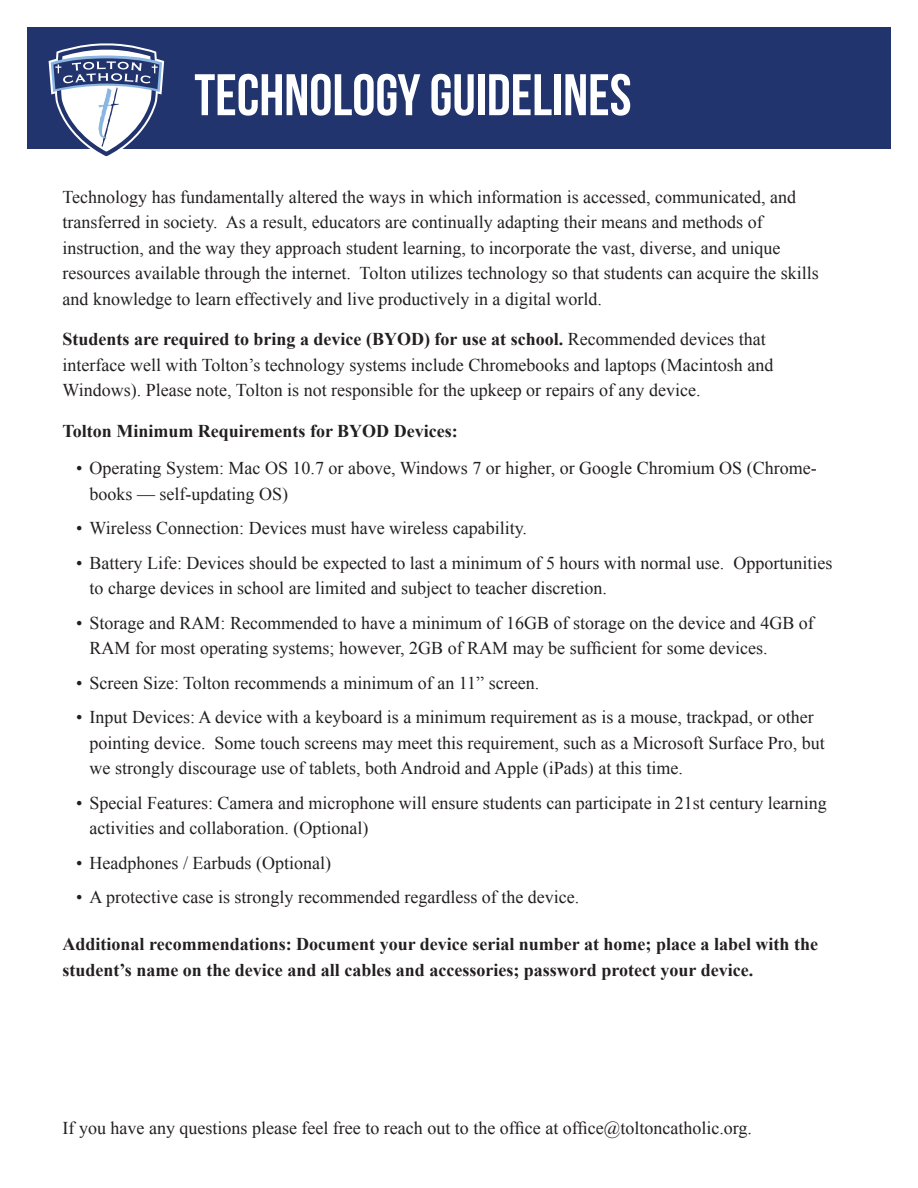
<style>
.page{position:relative;width:918px;height:1188px;background:#fff}
.page>*{position:absolute;margin:0;border:0;box-sizing:border-box;transform-origin:0 0}
.t1{font:700 58.5px "Bebas Neue";color:#fff}
.t2{font:18px/25.5px "Times New Roman";color:#231f20}
.t3{font:700 18px/25.5px "Times New Roman";color:#231f20}
.s1{font-weight:700}
</style>
<div class="page">
<div style="left:27px;top:27px;width:864px;height:121px;background:#22346d"></div>
<svg style="left:49px;top:43px;width:115px;height:114px"></svg>
<h1 class="t1" style="left:194px;top:63px;width:439px">TECHNOLOGY GUIDELINES</h1>
<p class="t2" style="left:63px;top:184px;width:758px">Technology has fundamentally altered the ways in which information is accessed, communicated, and transferred in society. As a result, educators are continually adapting their means and methods of instruction, and the way they approach student learning, to incorporate the vast, diverse, and unique resources available through the internet. Tolton utilizes technology so that students can acquire the skills and knowledge to learn effectively and live productively in a digital world.</p>
<p class="t2" style="left:63px;top:326px;width:712px"><span class="s1">Students are required to bring a device (BYOD) for use at school.</span> Recommended devices that interface well with Tolton’s technology systems include Chromebooks and laptops (Macintosh and<br>Windows). Please note, Tolton is not responsible for the upkeep or repairs of any device.</p>
<p class="t3" style="left:63px;top:417px;width:397px">Tolton Minimum Requirements for BYOD Devices:</p>
<p class="t2" style="left:90px;top:455px;width:729px;text-indent:-14px">• Operating System: Mac OS 10.7 or above, Windows 7 or higher, or Google Chromium OS (Chrome&shy;books — self-updating OS)</p>
<p class="t2" style="left:76px;top:515px;width:452px">• Wireless Connection: Devices must have wireless capability.</p>
<p class="t2" style="left:90px;top:550px;width:744px;text-indent:-14px">• Battery Life: Devices should be expected to last a minimum of 5 hours with normal use. Opportunities to charge devices in school are limited and subject to teacher discretion.</p>
<p class="t2" style="left:90px;top:610px;width:726px;text-indent:-14px">• Storage and RAM: Recommended to have a minimum of 16GB of storage on the device and 4GB of<br>RAM for most operating systems; however, 2GB of RAM may be sufficient for some devices.</p>
<p class="t2" style="left:76px;top:670px;width:465px">• Screen Size: Tolton recommends a minimum of an 11” screen.</p>
<p class="t2" style="left:90px;top:704px;width:737px;text-indent:-14px">• Input Devices: A device with a keyboard is a minimum requirement as is a mouse, trackpad, or other pointing device. Some touch screens may meet this requirement, such as a Microsoft Surface Pro, but we strongly discourage use of tablets, both Android and Apple (iPads) at this time.</p>
<p class="t2" style="left:90px;top:790px;width:739px;text-indent:-14px">• Special Features: Camera and microphone will ensure students can participate in 21st century learning activities and collaboration. (Optional)</p>
<p class="t2" style="left:76px;top:850px;width:256px">• Headphones / Earbuds (Optional)</p>
<p class="t2" style="left:76px;top:884px;width:505px">• A protective case is strongly recommended regardless of the device.</p>
<p class="t3" style="left:63px;top:931px;width:757px">Additional recommendations: Document your device serial number at home; place a label with the student’s name on the device and all cables and accessories; password protect your device.</p>
<p class="t2" style="left:63px;top:1115px;width:691px">If you have any questions please feel free to reach out to the office at office@toltoncatholic.org.</p>
</div>
